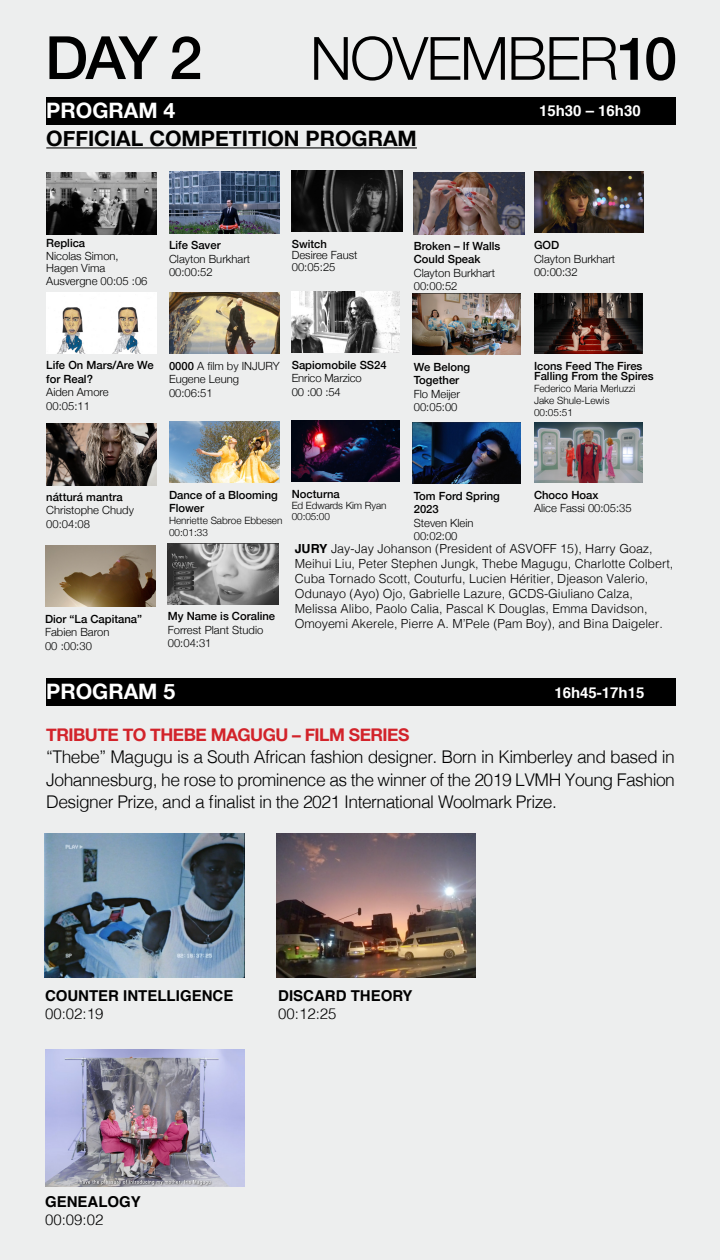
<style>
.page{position:relative;width:720px;height:1260px;background:#edeeee}
.page>*{position:absolute;margin:0;border:0;box-sizing:border-box;transform-origin:0 0}
.t1{font:300 59.75px "Helvetica Neue";letter-spacing:-.03em;color:#000}
.t2{font:500 59.75px "Helvetica Neue";color:#000}
.t3{font:700 21.25px "Helvetica Neue";color:#000}
.t4{font:700 21.25px "Helvetica Neue";color:#fff}
.t5{font:300 17.5px/22.5px "Helvetica";letter-spacing:-.03em;color:#000;text-align:justify}
.t6{font:700 17.5px "Helvetica Neue";letter-spacing:-.03em;color:#d2232a}
.t7{font:700 15px "Helvetica";color:#000}
.t8{font:300 15px "Helvetica";color:#000}
.t9{font:700 15px "Helvetica";color:#fff}
.t10{font:300 12.5px/15px "Helvetica";color:#000}
.t11{font:300 11.25px/13.5px "Helvetica Neue";color:#000}
.t12{font:500 11.25px/13.5px "Helvetica Neue";color:#000}
.t13{font:300 10px/12px "Helvetica Neue";color:#000}
.s1{font-weight:500}
.s2{font-weight:700}
</style>
<div class="page">
<hr style="left:46px;top:147px;width:371px;height:1px;background:#000">
<div style="left:46px;top:97px;width:630px;height:28px;background:#000"></div>
<img style="left:414px;top:173px;width:110px;height:61px">
<img style="left:534px;top:172px;width:109px;height:61px">
<img style="left:46px;top:173px;width:111px;height:61px">
<img style="left:169px;top:172px;width:110px;height:61px">
<img style="left:46px;top:292px;width:111px;height:62px">
<img style="left:292px;top:171px;width:110px;height:61px">
<img style="left:413px;top:294px;width:107px;height:61px">
<img style="left:534px;top:294px;width:108px;height:60px">
<img style="left:169px;top:293px;width:110px;height:61px">
<img style="left:292px;top:292px;width:108px;height:61px">
<img style="left:413px;top:423px;width:107px;height:61px">
<img style="left:534px;top:423px;width:108px;height:60px">
<img style="left:46px;top:424px;width:111px;height:61px">
<img style="left:169px;top:422px;width:110px;height:61px">
<img style="left:292px;top:421px;width:108px;height:61px">
<img style="left:45px;top:546px;width:110px;height:61px">
<img style="left:168px;top:543px;width:110px;height:62px">
<div style="left:46px;top:678px;width:630px;height:28px;background:#000"></div>
<img style="left:45px;top:833px;width:199px;height:144px">
<img style="left:276px;top:833px;width:200px;height:144px">
<img style="left:45px;top:1049px;width:199px;height:138px">
<p class="t2" style="left:45px;top:10px;width:159px">DAY 2</p>
<p class="t1" style="left:310px;top:10px;width:369px">NOVEMBER<span class="s1">10</span></p>
<p class="t4" style="left:46px;top:94px;width:131px">PROGRAM 4</p>
<p class="t9" style="left:539px;top:99px;width:103px">15h30 – 16h30</p>
<p class="t3" style="left:46px;top:122px;width:372px">OFFICIAL COMPETITION PROGRAM</p>
<p class="t12" style="left:46px;top:236px;width:40px">Replica</p>
<p class="t11" style="left:46px;top:249px;width:103px;line-height:12.5px">Nicolas Simon,<br>Hagen Vima<br>Ausvergne 00:05 :06</p>
<p class="t12" style="left:169px;top:237px;width:53px">Life Saver</p>
<p class="t11" style="left:169px;top:251px;width:83px">Clayton Burkhart<br>00:00:52</p>
<p class="t12" style="left:292px;top:237px;width:37px">Switch</p>
<p class="t11" style="left:292px;top:248px;width:67px">Desiree Faust</p>
<p class="t11" style="left:292px;top:259px;width:45px">00:05:25</p>
<p class="t12" style="left:414px;top:238px;width:88px">Broken – If Walls<br>Could Speak</p>
<p class="t11" style="left:414px;top:265px;width:83px">Clayton Burkhart<br>00:00:52</p>
<p class="t12" style="left:46px;top:358px;width:109px">Life On Mars/Are We for Real?</p>
<p class="t11" style="left:46px;top:385px;width:64px">Aiden Amore</p>
<p class="t11" style="left:46px;top:398px;width:45px">00:05:11</p>
<p class="t11" style="left:169px;top:358px;width:112px"><span class="s1">0000</span> A film by INJURY</p>
<p class="t11" style="left:169px;top:372px;width:72px">Eugene Leung</p>
<p class="t11" style="left:169px;top:385px;width:45px">00:06:51</p>
<p class="t12" style="left:292px;top:357px;width:97px">Sapiomobile SS24</p>
<p class="t11" style="left:292px;top:371px;width:72px">Enrico Marzico</p>
<p class="t11" style="left:292px;top:384px;width:51px">00 :00 :54</p>
<p class="t12" style="left:414px;top:359px;width:58px">We Belong<br>Together</p>
<p class="t11" style="left:414px;top:386px;width:48px">Flo Meijer</p>
<p class="t11" style="left:414px;top:400px;width:45px">00:05:00</p>
<p class="t12" style="left:46px;top:489px;width:78px">nátturá mantra</p>
<p class="t11" style="left:46px;top:503px;width:89px">Christophe Chudy<br>00:04:08</p>
<p class="t12" style="left:169px;top:487px;width:110px">Dance of a Blooming<br>Flower</p>
<p class="t13" style="left:169px;top:514px;width:115px">Henriette Sabroe Ebbesen<br>00:01:33</p>
<p class="t12" style="left:292px;top:486px;width:50px">Nocturna</p>
<p class="t13" style="left:292px;top:499px;width:96px;line-height:11.2px">Ed Edwards Kim Ryan<br>00:05:00</p>
<p class="t12" style="left:414px;top:488px;width:88px">Tom Ford Spring<br>2023</p>
<p class="t11" style="left:414px;top:515px;width:61px">Steven Klein<br>00:02:00</p>
<p class="t12" style="left:534px;top:237px;width:27px">GOD</p>
<p class="t11" style="left:534px;top:251px;width:83px">Clayton Burkhart<br>00:00:32</p>
<p class="t12" style="left:534px;top:358px;width:110px">Icons Feed The Fires</p>
<p class="t12" style="left:534px;top:368px;width:121px">Falling From the Spires</p>
<p class="t13" style="left:534px;top:381px;width:103px">Federico Maria Merluzzi</p>
<p class="t13" style="left:534px;top:393px;width:77px">Jake Shule-Lewis</p>
<p class="t13" style="left:534px;top:405px;width:40px">00:05:51</p>
<p class="t12" style="left:534px;top:487px;width:66px">Choco Hoax</p>
<p class="t11" style="left:534px;top:501px;width:99px">Alice Fassi 00:05:35</p>
<p class="t10" style="left:295px;top:540px;width:380px"><span class="s2">JURY</span> Jay-Jay Johanson (President of ASVOFF 15), Harry Goaz, Meihui Liu, Peter Stephen Jungk, Thebe Magugu, Charlotte Colbert, Cuba Tornado Scott, Couturfu, Lucien Héritier, Djeason Valerio, Odunayo (Ayo) Ojo, Gabrielle Lazure, GCDS-Giuliano Calza, Melissa Alibo, Paolo Calia, Pascal K Douglas, Emma Davidson, Omoyemi Akerele, Pierre A. M’Pele (Pam Boy), and Bina Daigeler.</p>
<p class="t12" style="left:168px;top:609px;width:109px">My Name is Coraline</p>
<p class="t11" style="left:168px;top:622px;width:97px">Forrest Plant Studio<br>00:04:31</p>
<p class="t4" style="left:46px;top:674px;width:131px">PROGRAM 5</p>
<p class="t6" style="left:46px;top:721px;width:365px">TRIBUTE TO THEBE MAGUGU – FILM SERIES</p>
<p class="t5" style="left:46px;top:745px;width:630px">“Thebe” Magugu is a South African fashion designer. Born in Kimberley and based in Johannesburg, he rose to prominence as the winner of the 2019 LVMH Young Fashion Designer Prize, and a finalist in the 2021 International Woolmark Prize.</p>
<p class="t12" style="left:45px;top:611px;width:99px">Dior “La Capitana”</p>
<p class="t11" style="left:45px;top:625px;width:66px">Fabien Baron</p>
<p class="t11" style="left:45px;top:638px;width:48px">00 :00:30</p>
<p class="t9" style="left:554px;top:680px;width:92px">16h45-17h15</p>
<p class="t7" style="left:45px;top:984px;width:190px">COUNTER INTELLIGENCE</p>
<p class="t8" style="left:45px;top:1001px;width:60px">00:02:19</p>
<p class="t7" style="left:278px;top:984px;width:136px">DISCARD THEORY</p>
<p class="t8" style="left:278px;top:1001px;width:60px">00:12:25</p>
<p class="t7" style="left:45px;top:1189px;width:97px">GENEALOGY</p>
<p class="t8" style="left:45px;top:1207px;width:60px">00:09:02</p>
</div>
